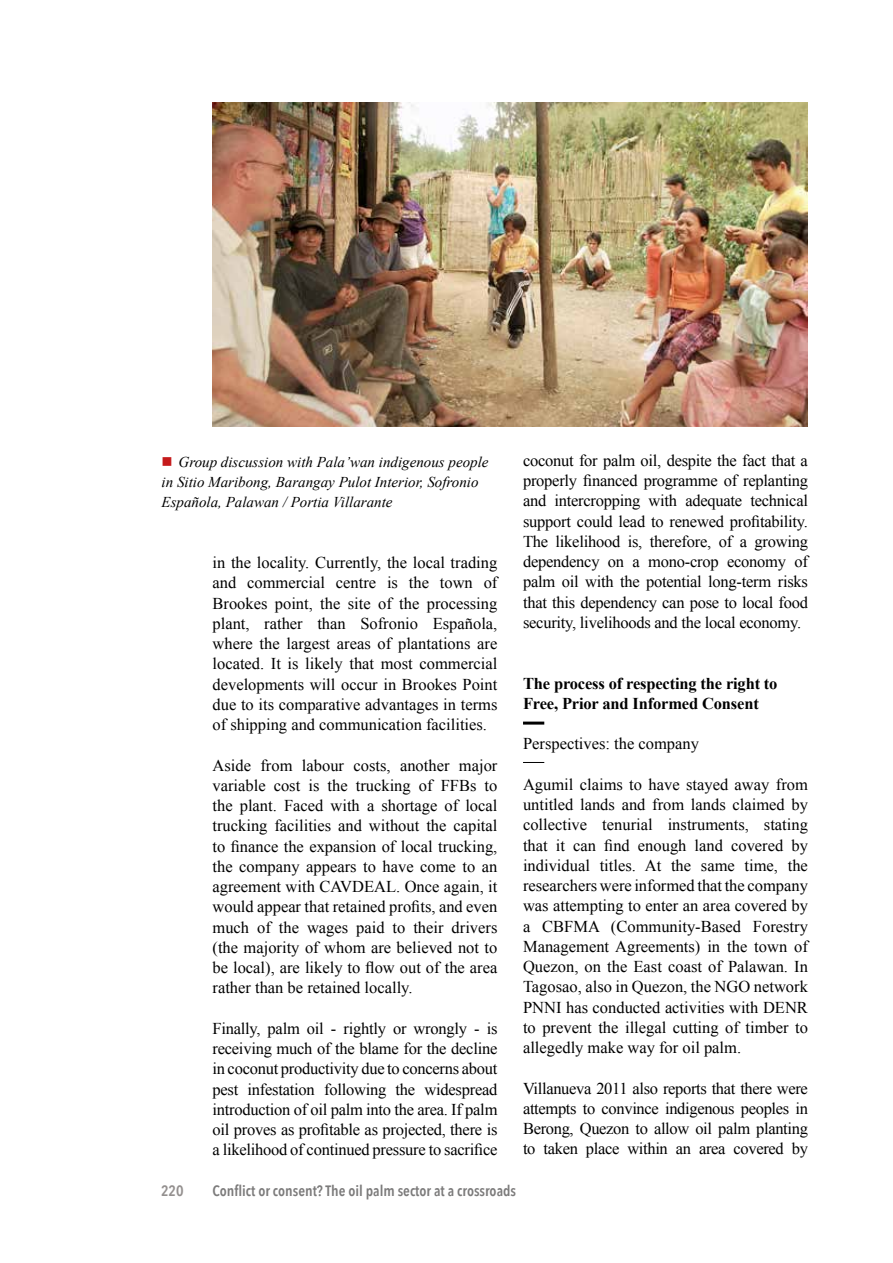
<style>
.page{position:relative;width:893px;height:1263px;background:#fff}
.page>*{position:absolute;margin:0;border:0;box-sizing:border-box;transform-origin:0 0}
.t1{font:16.5px/20.2px "Times New Roman";color:#000;text-align:justify}
.t2{font:700 16.5px/20.2px "Times New Roman";letter-spacing:-.01em;color:#000}
.t3{font:italic 15px/20.2px "Times New Roman";color:#000}
.t4{font:600 15px "Avenir Next Condensed";color:#7c7b7b}
.t5{font:600 15px "Avenir Next Condensed";color:#94908f}
.s1{color:#c51a1b}
</style>
<div class="page">
<img style="left:212px;top:102px;width:596px;height:325px">
<hr style="left:523px;top:722px;width:21px;height:3px;background:#000">
<svg style="left:523px;top:762px;width:21px;height:1px"></svg>
<p class="t3" style="left:162px;top:451px;width:328px"><span class="s1">■</span> Group discussion with Pala’wan indigenous people in Sitio Maribong, Barangay Pulot Interior, Sofronio<br>Española, Palawan / Portia Villarante</p>
<p class="t1" style="left:212px;top:552px;width:286px">in the locality. Currently, the local trading and commercial centre is the town of Brookes point, the site of the processing plant, rather than Sofronio Española, where the largest areas of plantations are located. It is likely that most commercial developments will occur in Brookes Point due to its comparative advantages in terms of shipping and communication facilities.</p>
<p class="t1" style="left:212px;top:755px;width:286px">Aside from labour costs, another major variable cost is the trucking of FFBs to the plant. Faced with a shortage of local trucking facilities and without the capital to finance the expansion of local trucking, the company appears to have come to an agreement with CAVDEAL. Once again, it would appear that retained profits, and even much of the wages paid to their drivers (the majority of whom are believed not to be local), are likely to flow out of the area rather than be retained locally.</p>
<p class="t1" style="left:212px;top:1018px;width:286px">Finally, palm oil - rightly or wrongly - is receiving much of the blame for the decline in coconut productivity due to concerns about pest infestation following the widespread introduction of oil palm into the area. If palm oil proves as profitable as projected, there is a likelihood of continued pressure to sacrifice</p>
<p class="t1" style="left:523px;top:450px;width:286px">coconut for palm oil, despite the fact that a properly financed programme of replanting and intercropping with adequate technical support could lead to renewed profitability.<br>The likelihood is, therefore, of a growing dependency on a mono-crop economy of palm oil with the potential long-term risks that this dependency can pose to local food security, livelihoods and the local economy.</p>
<p class="t2" style="left:523px;top:672px;width:256px">The process of respecting the right to<br>Free, Prior and Informed Consent</p>
<p class="t1" style="left:523px;top:733px;width:177px">Perspectives: the company</p>
<p class="t1" style="left:523px;top:774px;width:286px">Agumil claims to have stayed away from untitled lands and from lands claimed by collective tenurial instruments, stating that it can find enough land covered by individual titles. At the same time, the researchers were informed that the company was attempting to enter an area covered by a CBFMA (Community-Based Forestry Management Agreements) in the town of Quezon, on the East coast of Palawan. In Tagosao, also in Quezon, the NGO network PNNI has conducted activities with DENR to prevent the illegal cutting of timber to allegedly make way for oil palm.</p>
<p class="t1" style="left:523px;top:1078px;width:286px">Villanueva 2011 also reports that there were attempts to convince indigenous peoples in Berong, Quezon to allow oil palm planting to taken place within an area covered by</p>
<p class="t5" style="left:161px;top:1181px;width:24px">220</p>
<p class="t4" style="left:213px;top:1181px;width:305px">Conflict or consent? The oil palm sector at a crossroads</p>
</div>
